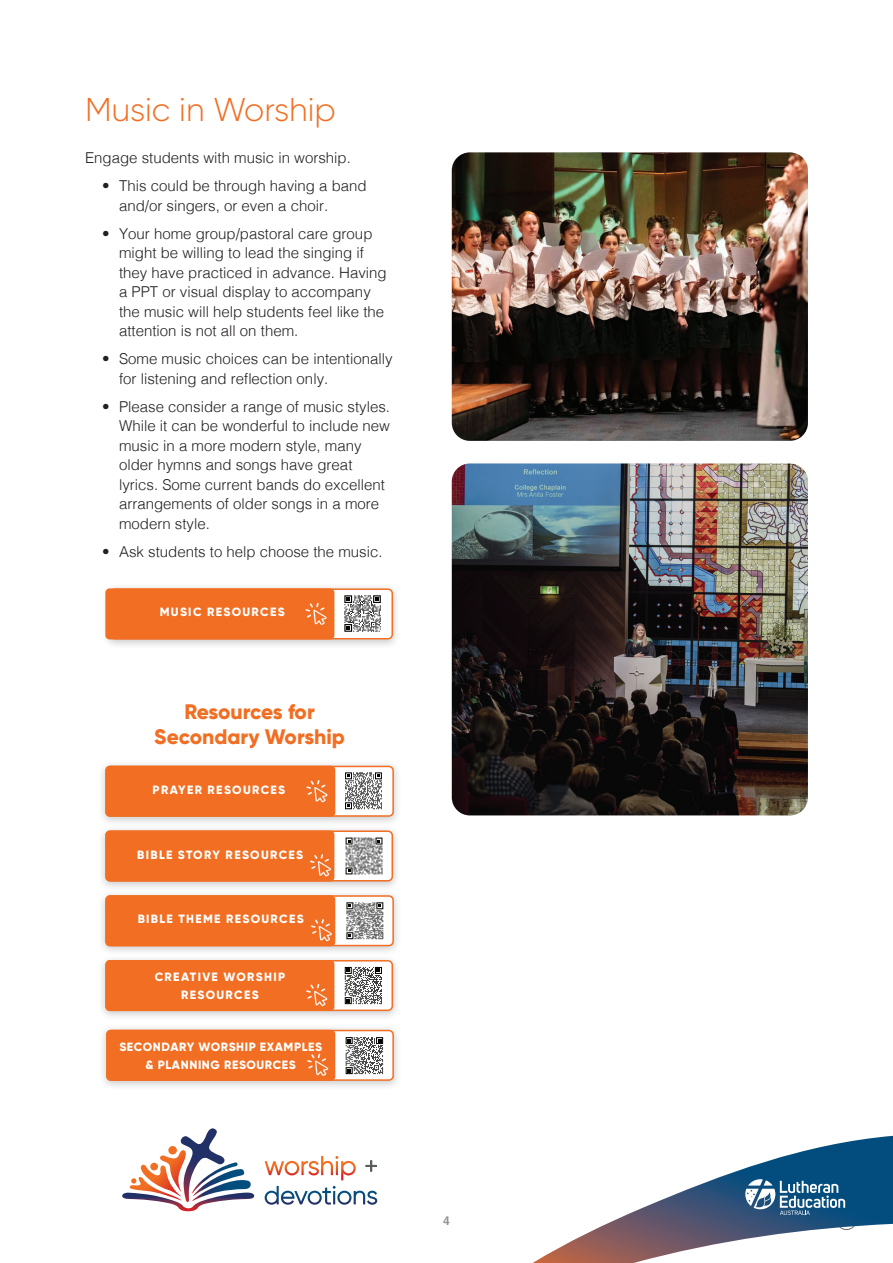
<style>
.page{position:relative;width:893px;height:1263px;background:#fff}
.page>*{position:absolute;margin:0;border:0;box-sizing:border-box;transform-origin:0 0}
.t1{font:300 33px "Gilroy";color:#f16e22}
.t2{font:800 21px/25.5px "Gilroy";letter-spacing:-.005em;color:#f16e22;text-align:center}
.t3{font:300 15px/19.5px "Helvetica";color:#231f20}
.t4{font:800 12px/18px "Gilroy";letter-spacing:.105em;color:#fff;text-align:center}
.t5{font:800 12px/18px "Gilroy";letter-spacing:.05em;color:#fff;text-align:center}
.t6{font:700 12px "Helvetica";color:#939598}
</style>
<div class="page">
<img style="left:452px;top:463px;width:356px;height:352px">
<svg style="left:532px;top:1136px;width:361px;height:127px"></svg>
<svg style="left:745px;top:1179px;width:112px;height:53px;background:#477397"></svg>
<svg style="left:265px;top:1156px;width:91px;height:24px"></svg>
<svg style="left:365px;top:1160px;width:12px;height:12px"></svg>
<svg style="left:265px;top:1186px;width:112px;height:19px"></svg>
<svg style="left:122px;top:1128px;width:132px;height:83px"></svg>
<img style="left:452px;top:152px;width:356px;height:289px">
<div style="left:102px;top:582px;width:299px;height:68px;background:#231f20;opacity:.25"></div>
<div style="left:111px;top:589px;width:281px;height:50px;background:#fff;border-radius:4px"></div>
<div style="left:110px;top:588px;width:283px;height:51px;border:2px solid #f16e22;border-radius:4px"></div>
<div style="left:105px;top:588px;width:229px;height:51px;background:#f16e22;border-radius:4px"></div>
<svg style="left:344px;top:595px;width:37px;height:37px"></svg>
<svg style="left:306px;top:603px;width:21px;height:22px"></svg>
<div style="left:97px;top:759px;width:305px;height:68px;background:#231f20;opacity:.25"></div>
<div style="left:106px;top:766px;width:287px;height:50px;background:#fff;border-radius:4px"></div>
<div style="left:105px;top:766px;width:289px;height:51px;border:2px solid #f16e22;border-radius:4px"></div>
<div style="left:105px;top:766px;width:230px;height:51px;background:#f16e22;border-radius:4px"></div>
<svg style="left:345px;top:772px;width:37px;height:37px"></svg>
<svg style="left:306px;top:780px;width:22px;height:22px"></svg>
<div style="left:97px;top:824px;width:304px;height:68px;background:#231f20;opacity:.25"></div>
<div style="left:106px;top:831px;width:286px;height:50px;background:#fff;border-radius:4px"></div>
<div style="left:105px;top:830px;width:288px;height:51px;border:2px solid #f16e22;border-radius:4px"></div>
<div style="left:105px;top:830px;width:229px;height:51px;background:#f16e22;border-radius:4px"></div>
<svg style="left:345px;top:837px;width:38px;height:38px"></svg>
<svg style="left:346px;top:837px;width:36px;height:37px"></svg>
<svg style="left:310px;top:854px;width:21px;height:22px"></svg>
<div style="left:97px;top:889px;width:305px;height:68px;background:#231f20;opacity:.25"></div>
<div style="left:106px;top:896px;width:287px;height:49px;background:#fff;border-radius:4px"></div>
<div style="left:105px;top:895px;width:289px;height:51px;border:2px solid #f16e22;border-radius:4px"></div>
<div style="left:105px;top:895px;width:230px;height:51px;background:#f16e22;border-radius:4px"></div>
<svg style="left:346px;top:902px;width:38px;height:38px"></svg>
<svg style="left:346px;top:902px;width:37px;height:37px"></svg>
<svg style="left:311px;top:919px;width:21px;height:22px"></svg>
<div style="left:97px;top:954px;width:304px;height:67px;background:#231f20;opacity:.25"></div>
<div style="left:106px;top:961px;width:286px;height:49px;background:#fff;border-radius:4px"></div>
<div style="left:105px;top:960px;width:288px;height:51px;border:2px solid #f16e22;border-radius:4px"></div>
<div style="left:105px;top:960px;width:229px;height:51px;background:#f16e22;border-radius:4px"></div>
<svg style="left:344px;top:966px;width:38px;height:39px"></svg>
<svg style="left:345px;top:967px;width:37px;height:37px"></svg>
<svg style="left:306px;top:984px;width:21px;height:22px"></svg>
<div style="left:98px;top:1024px;width:304px;height:67px;background:#231f20;opacity:.25"></div>
<div style="left:107px;top:1030px;width:286px;height:50px;background:#fff;border-radius:4px"></div>
<div style="left:106px;top:1030px;width:288px;height:51px;border:2px solid #f16e22;border-radius:4px"></div>
<div style="left:106px;top:1030px;width:229px;height:51px;background:#f16e22;border-radius:4px"></div>
<svg style="left:345px;top:1037px;width:39px;height:38px"></svg>
<svg style="left:346px;top:1037px;width:37px;height:37px"></svg>
<svg style="left:307px;top:1054px;width:21px;height:22px"></svg>
<h1 class="t1" style="left:85px;top:89px;width:252px">Music in Worship</h1>
<p class="t3" style="left:85px;top:147px;width:267px">Engage students with music in worship.</p>
<p class="t3" style="left:119px;top:175px;width:249px;text-indent:-17px">• This could be through having a band and/or singers, or even a choir.</p>
<p class="t3" style="left:119px;top:223px;width:269px;text-indent:-17px">• Your home group/pastoral care group might be willing to lead the singing if they have practiced in advance. Having a PPT or visual display to accompany the music will help students feel like the attention is not all on them.</p>
<p class="t3" style="left:119px;top:348px;width:275px;text-indent:-17px">• Some music choices can be intentionally for listening and reflection only.</p>
<p class="t3" style="left:119px;top:396px;width:272px;text-indent:-17px">• Please consider a range of music styles.<br>While it can be wonderful to include new music in a more modern style, many older hymns and songs have great lyrics. Some current bands do excellent arrangements of older songs in a more modern style.</p>
<p class="t3" style="left:102px;top:541px;width:282px">• Ask students to help choose the music.</p>
<p class="t4" style="left:160px;top:603px;width:126px">MUSIC RESOURCES</p>
<h2 class="t2" style="left:154px;top:698px;width:192px">Resources for<br>Secondary Worship</h2>
<p class="t4" style="left:153px;top:780px;width:134px">PRAYER RESOURCES</p>
<p class="t4" style="left:137px;top:845px;width:167px">BIBLE STORY RESOURCES</p>
<p class="t4" style="left:138px;top:910px;width:168px">BIBLE THEME RESOURCES</p>
<p class="t4" style="left:155px;top:968px;width:132px">CREATIVE WORSHIP<br>RESOURCES</p>
<p class="t5" style="left:119px;top:1037px;width:204px">SECONDARY WORSHIP EXAMPLES &amp; PLANNING RESOURCES</p>
<p class="t6" style="left:443px;top:1213px;width:8px">4</p>
</div>
